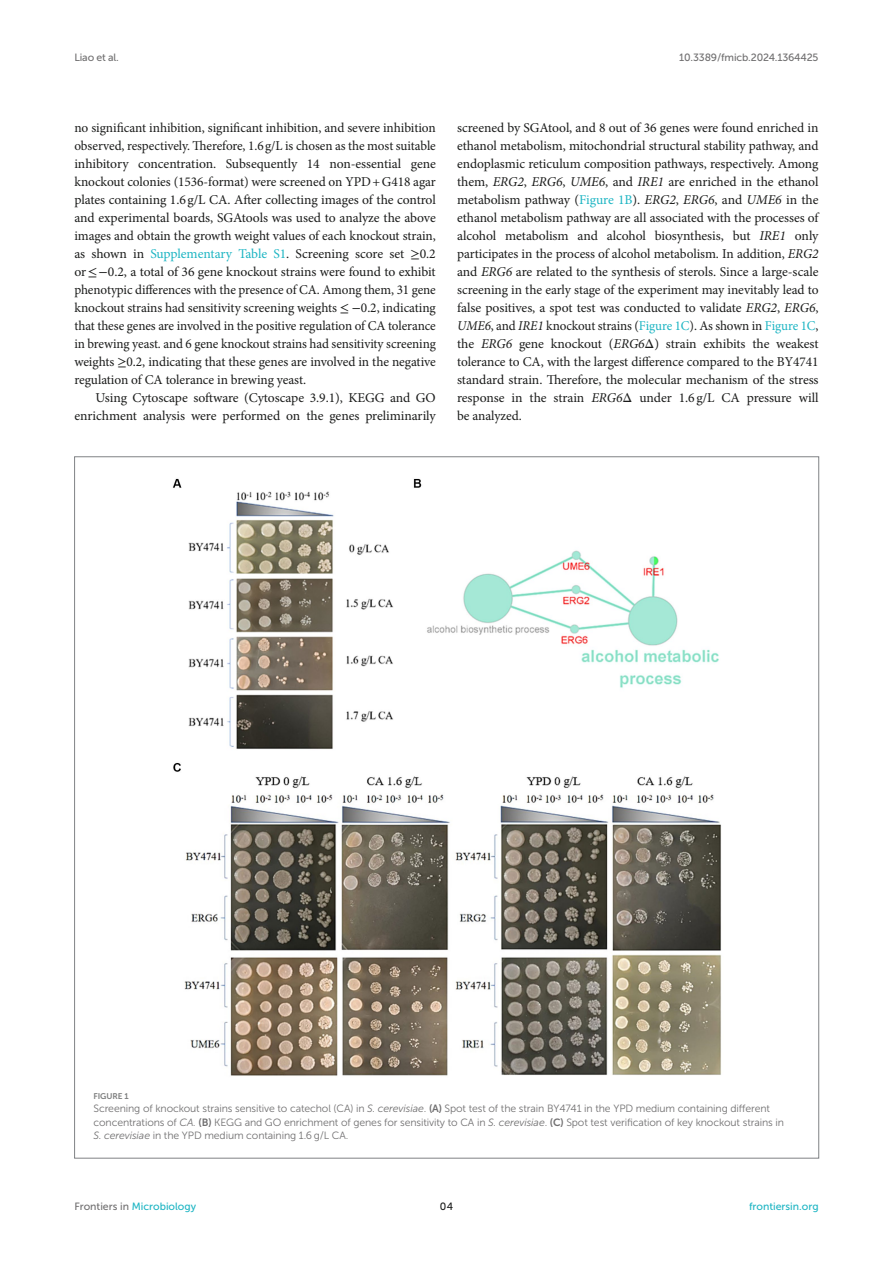
<style>
.page{position:relative;width:893px;height:1263px;background:#fff}
.page>*{position:absolute;margin:0;border:0;box-sizing:border-box;transform-origin:0 0}
.TEXT{font:13.5px/18px "Minion Pro";letter-spacing:-.005em;color:#1b1c1b;text-align:right}
.TEXT_FLUSH{font:13.5px/18px "Minion Pro";letter-spacing:-.005em;color:#1b1c1b;text-align:justify}
.FIG_LEG{font:10.5px/13.5px "Museo Sans 300";letter-spacing:-.01em;color:#706f70}
.t1{font:10.5px "Museo Sans 500";color:#1db5c3}
.t2{font:10.5px "Museo Sans 500";letter-spacing:-.015em;color:#706f70}
.t3{font:10.5px "Museo Sans 500";color:#1b1c1b}
.FIG_HD{font:8.25px "Museo Sans 700";letter-spacing:-.01em;color:#7e7f7f}
.s1{color:#1db5c3}
.s2{font-family:"STIX General"}
.s3{font-style:italic}
.s4{font-family:"Museo Sans 700"}
.s5{color:#706f70}
</style>
<div class="page">
<img style="left:173px;top:478px;width:548px;height:598px">
<p class="t2" style="left:74px;top:51px;width:46px">Liao et al.</p>
<p class="t2" style="left:679px;top:51px;width:141px">10.3389/fmicb.2024.1364425</p>
<p class="TEXT_FLUSH" style="left:74px;top:119px;width:363px">no significant inhibition, significant inhibition, and severe inhibition observed, respectively. Therefore, 1.6g/L is chosen as the most suitable inhibitory concentration. Subsequently 14 non-essential gene knockout colonies (1536-format) were screened on YPD+G418 agar plates containing 1.6g/L CA. After collecting images of the control and experimental boards, SGAtools was used to analyze the above images and obtain the growth weight values of each knockout strain, as shown in <span class="s1">Supplementary Table S1</span>. Screening score set <span class="s2">≥</span>0.2 or<span class="s2">≤−</span>0.2, a total of 36 gene knockout strains were found to exhibit phenotypic differences with the presence of CA. Among them, 31 gene knockout strains had sensitivity screening weights <span class="s2">≤ −</span>0.2, indicating that these genes are involved in the positive regulation of CA tolerance in brewing yeast. and 6 gene knockout strains had sensitivity screening weights <span class="s2">≥</span>0.2, indicating that these genes are involved in the negative regulation of CA tolerance in brewing yeast.</p>
<p class="TEXT" style="left:74px;top:389px;width:363px">Using Cytoscape software (Cytoscape 3.9.1), KEGG and GO enrichment analysis were performed on the genes preliminarily</p>
<p class="TEXT" style="left:457px;top:119px;width:363px;text-align:justify">screened by SGAtool, and 8 out of 36 genes were found enriched in ethanol metabolism, mitochondrial structural stability pathway, and endoplasmic reticulum composition pathways, respectively. Among them, <span class="s3">ERG2</span>, <span class="s3">ERG6</span>, <span class="s3">UME6</span>, and <span class="s3">IRE1</span> are enriched in the ethanol metabolism pathway (<span class="s1">Figure 1B</span>). <span class="s3">ERG2</span>, <span class="s3">ERG6</span>, and <span class="s3">UME6</span> in the ethanol metabolism pathway are all associated with the processes of alcohol metabolism and alcohol biosynthesis, but <span class="s3">IRE1</span> only participates in the process of alcohol metabolism. In addition, <span class="s3">ERG2 </span>and <span class="s3">ERG6</span> are related to the synthesis of sterols. Since a large-scale screening in the early stage of the experiment may inevitably lead to false positives, a spot test was conducted to validate <span class="s3">ERG2</span>, <span class="s3">ERG6</span>, <span class="s3">UME6</span>, and <span class="s3">IRE1</span> knockout strains (<span class="s1">Figure 1C</span>). As shown in <span class="s1">Figure 1C</span>, the <span class="s3">ERG6</span> gene knockout (<span class="s3">ERG6</span><span class="s2">Δ</span>) strain exhibits the weakest tolerance to CA, with the largest difference compared to the BY4741 standard strain. Therefore, the molecular mechanism of the stress response in the strain <span class="s3">ERG6</span><span class="s2">Δ</span> under 1.6g/L CA pressure will be analyzed.</p>
<p class="FIG_HD" style="left:94px;top:1091px;width:37px">FIGURE 1</p>
<p class="FIG_LEG" style="left:94px;top:1102px;width:692px">Screening of knockout strains sensitive to catechol (CA) in <span class="s3">S. cerevisiae</span>. <span class="s4">(A)</span> Spot test of the strain BY4741 in the YPD medium containing different concentrations of <span class="s3">CA.</span> <span class="s4">(B)</span> KEGG and GO enrichment of genes for sensitivity to CA in <span class="s3">S. cerevisiae</span>. <span class="s4">(C)</span> Spot test verification of key knockout strains in<br><span class="s3">S. cerevisiae</span> in the YPD medium containing 1.6 g/L CA.</p>
<p class="t1" style="left:74px;top:1200px;width:123px"><span class="s5">Frontiers in</span> Microbiology</p>
<p class="t3" style="left:440px;top:1200px;width:15px">04</p>
<p class="t1" style="left:749px;top:1200px;width:71px">frontiersin.org</p>
</div>
